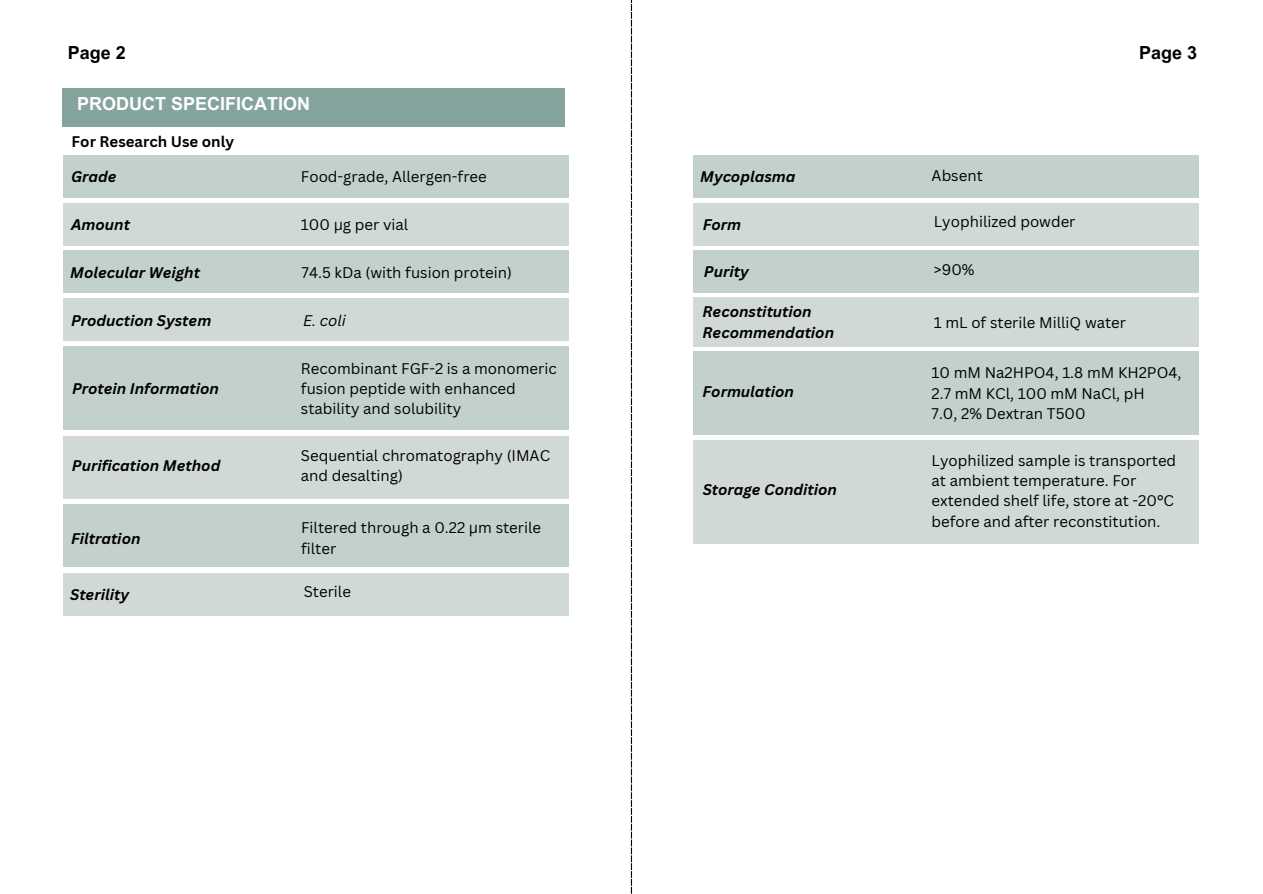
<style>
.page{position:relative;width:1263px;height:894px;background:#fff}
.page>*{position:absolute;margin:0;border:0;box-sizing:border-box;transform-origin:0 0}
.t1{font:700 18px "Arial MT Pro";color:#fff}
.t2{font:700 18px "Arial MT Pro";color:#000}
.t3{font:15px/20.2px "Canva Sans";color:#000}
.t4{font:italic 700 15px/20.2px "Canva Sans";color:#000}
.t5{font:700 15px "Canva Sans";color:#000}
.t6{font:italic 15px "Canva Sans";color:#000}
</style>
<div class="page">
<div style="left:63px;top:88px;width:502px;height:39px;background:#85a49d"></div>
<div style="left:63px;top:155px;width:505px;height:42px;background:#c2d1ce"></div>
<div style="left:63px;top:203px;width:505px;height:42px;background:#d0d9d5"></div>
<div style="left:63px;top:299px;width:506px;height:42px;background:#d0d9d5"></div>
<div style="left:63px;top:346px;width:505px;height:84px;background:#c2d1ce"></div>
<div style="left:63px;top:251px;width:506px;height:42px;background:#c2d1ce"></div>
<div style="left:63px;top:435px;width:505px;height:63px;background:#d0d9d5"></div>
<div style="left:63px;top:573px;width:506px;height:42px;background:#d0d9d5"></div>
<div style="left:63px;top:504px;width:506px;height:63px;background:#c2d1ce"></div>
<div style="left:693px;top:203px;width:506px;height:42px;background:#d0d9d5"></div>
<div style="left:693px;top:251px;width:506px;height:42px;background:#c2d1ce"></div>
<div style="left:693px;top:155px;width:506px;height:42px;background:#c2d1ce"></div>
<div style="left:693px;top:297px;width:506px;height:49px;background:#d0d9d5"></div>
<div style="left:693px;top:440px;width:506px;height:103px;background:#d0d9d5"></div>
<div style="left:693px;top:351px;width:506px;height:83px;background:#c2d1ce"></div>
<svg style="left:631px;top:0;width:1px;height:893px"></svg>
<h2 class="t2" style="left:68px;top:45px;width:60px">Page 2</h2>
<h1 class="t2" style="left:1139px;top:45px;width:60px">Page 3</h1>
<h3 class="t1" style="left:77px;top:97px;width:235px">PRODUCT SPECIFICATION</h3>
<h3 class="t5" style="left:72px;top:130px;width:164px">For Research Use only</h3>
<p class="t4" style="left:71px;top:166px;width:47px">Grade</p>
<h3 class="t3" style="left:301px;top:166px;width:187px">Food-grade, Allergen-free</h3>
<p class="t4" style="left:71px;top:214px;width:60px">Amount</p>
<h3 class="t3" style="left:301px;top:214px;width:109px">100 μg per vial</h3>
<p class="t4" style="left:700px;top:166px;width:97px">Mycoplasma</p>
<h3 class="t3" style="left:932px;top:165px;width:53px">Absent</h3>
<h2 class="t4" style="left:703px;top:214px;width:40px">Form</h2>
<h3 class="t3" style="left:934px;top:211px;width:143px">Lyophilized powder</h3>
<p class="t4" style="left:704px;top:261px;width:46px">Purity</p>
<h3 class="t3" style="left:934px;top:259px;width:42px">&gt;90%</h3>
<p class="t4" style="left:70px;top:261px;width:131px">Molecular Weight</p>
<p class="t3" style="left:302px;top:261px;width:212px">74.5 kDa (with fusion protein)</p>
<p class="t4" style="left:71px;top:309px;width:142px">Production System</p>
<h3 class="t6" style="left:303px;top:309px;width:44px">E. coli</h3>
<p class="t3" style="left:301px;top:358px;width:257px">Recombinant FGF-2 is a monomeric fusion peptide with enhanced stability and solubility</p>
<h3 class="t4" style="left:72px;top:377px;width:148px">Protein Information</h3>
<h3 class="t4" style="left:72px;top:455px;width:150px">Purification Method</h3>
<h3 class="t3" style="left:301px;top:445px;width:251px">Sequential chromatography (IMAC and desalting)</h3>
<p class="t4" style="left:71px;top:527px;width:71px">Filtration</p>
<p class="t3" style="left:301px;top:517px;width:242px">Filtered through a 0.22 μm sterile filter</p>
<p class="t4" style="left:70px;top:583px;width:60px">Sterility</p>
<h3 class="t3" style="left:304px;top:581px;width:49px">Sterile</h3>
<p class="t4" style="left:703px;top:301px;width:133px">Reconstitution<br>Recommendation</p>
<h3 class="t3" style="left:934px;top:311px;width:194px">1 mL of sterile MilliQ water</h3>
<p class="t4" style="left:703px;top:380px;width:93px">Formulation</p>
<p class="t4" style="left:703px;top:479px;width:136px">Storage Condition</p>
<p class="t3" style="left:932px;top:362px;width:251px">10 mM Na2HPO4, 1.8 mM KH2PO4,<br>2.7 mM KCl, 100 mM NaCl, pH</p>
<h3 class="t3" style="left:932px;top:403px;width:155px">7.0, 2% Dextran T500</h3>
<h3 class="t3" style="left:932px;top:449px;width:246px">Lyophilized sample is transported at ambient temperature. For extended shelf life, store at -20°C before and after reconstitution.</h3>
</div>
